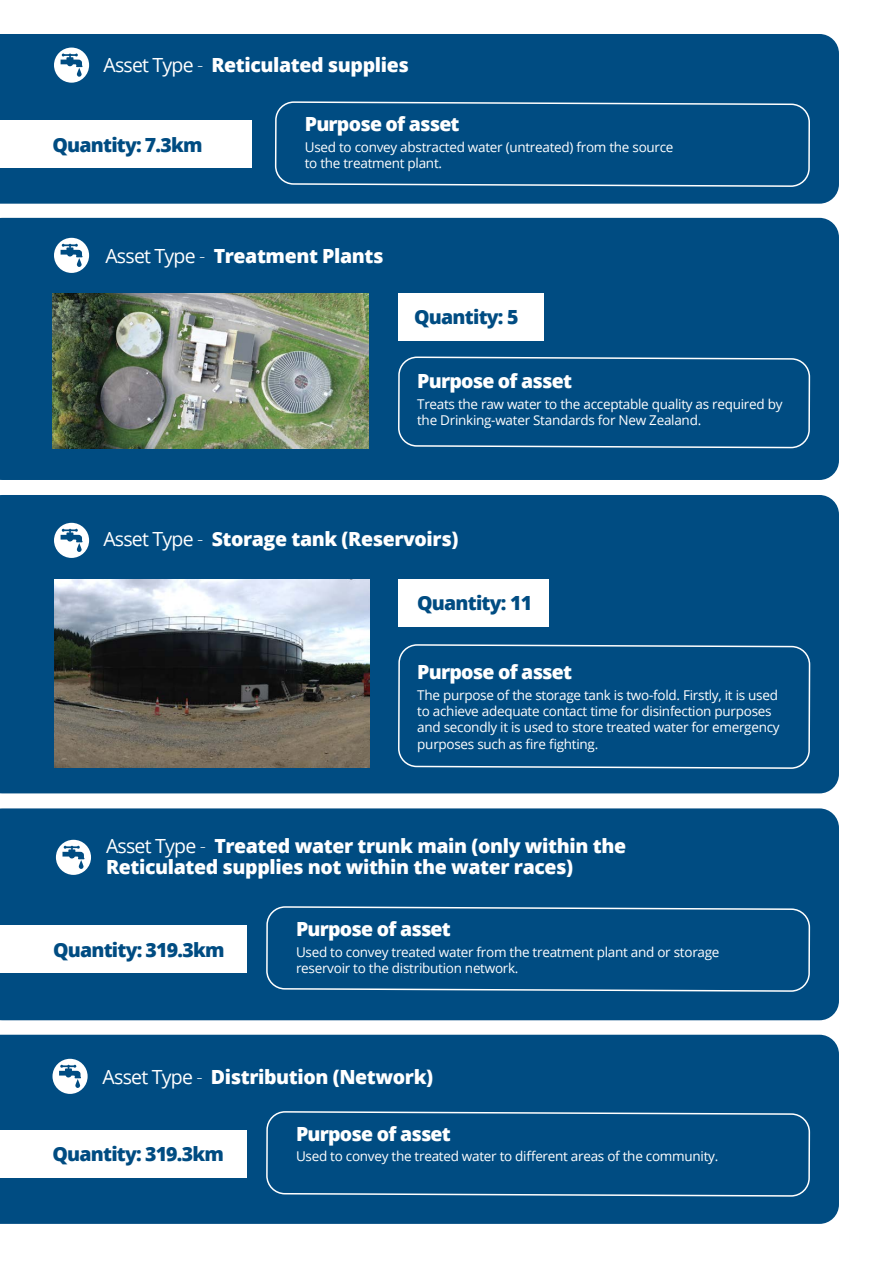
<style>
.page{position:relative;width:893px;height:1263px;background:#fff}
.page>*{position:absolute;margin:0;border:0;box-sizing:border-box;transform-origin:0 0}
.t1{font:800 19.5px/21px "Open Sans";letter-spacing:-.02em;color:#fff}
.t2{font:800 19.5px "Open Sans";letter-spacing:-.04em;color:#fff}
.t3{font:800 19.5px "Open Sans";letter-spacing:-.04em;color:#004c82}
.t4{font:13.5px/16.2px "Open Sans";letter-spacing:-.02em;color:#fff}
.s1{font-weight:400}
.s2{font-weight:300}
</style>
<div class="page">
<div style="left:0;top:34px;width:839px;height:170px;background:#004c82"></div>
<div style="left:0;top:120px;width:251px;height:48px;background:#fff"></div>
<svg style="left:274px;top:101px;width:123px;height:87px;background:#0b5387"></svg>
<div style="left:0;top:218px;width:839px;height:262px;background:#004c82"></div>
<img style="left:52px;top:293px;width:316px;height:155px">
<div style="left:0;top:495px;width:839px;height:298px;background:#004c82"></div>
<img style="left:54px;top:579px;width:315px;height:189px">
<svg style="left:397px;top:34px;width:414px;height:1001px;background:#206291"></svg>
<div style="left:0;top:808px;width:839px;height:212px;background:#004c82"></div>
<div style="left:0;top:925px;width:247px;height:48px;background:#fff"></div>
<div style="left:265px;top:905px;width:546px;height:87px;background:#004c82"></div>
<div style="left:54px;top:48px;width:35px;height:35px;background:#fff;border-radius:50%"></div>
<svg style="left:61px;top:54px;width:22px;height:23px"></svg>
<div style="left:54px;top:238px;width:35px;height:35px;background:#fff;border-radius:50%"></div>
<svg style="left:61px;top:244px;width:22px;height:23px"></svg>
<div style="left:54px;top:523px;width:35px;height:35px;background:#fff;border-radius:50%"></div>
<svg style="left:61px;top:529px;width:22px;height:23px"></svg>
<div style="left:56px;top:840px;width:35px;height:35px;background:#fff;border-radius:50%"></div>
<svg style="left:62px;top:846px;width:23px;height:23px"></svg>
<div style="left:0;top:1035px;width:839px;height:189px;background:#004c82"></div>
<div style="left:0;top:1130px;width:247px;height:48px;background:#fff"></div>
<div style="left:265px;top:1110px;width:546px;height:87px;background:#004c82"></div>
<div style="left:52px;top:1059px;width:36px;height:35px;background:#fff;border-radius:50%"></div>
<svg style="left:59px;top:1065px;width:22px;height:23px"></svg>
<p class="t1" style="left:104px;top:54px;width:307px"><span class="s1">Asset Type</span> <span class="s2">-</span> Reticulated supplies</p>
<p class="t3" style="left:52px;top:130px;width:152px">Quantity: 7.3km</p>
<p class="t2" style="left:305px;top:109px;width:156px">Purpose of asset</p>
<p class="t4" style="left:305px;top:138px;width:370px">Used to convey abstracted water (untreated) from the source to the treatment plant.</p>
<p class="t1" style="left:105px;top:244px;width:280px"><span class="s1">Asset Type</span> <span class="s2">-</span> Treatment Plants</p>
<p class="t3" style="left:414px;top:302px;width:106px">Quantity: 5</p>
<p class="t2" style="left:417px;top:366px;width:156px">Purpose of asset</p>
<p class="t4" style="left:417px;top:395px;width:367px">Treats the raw water to the acceptable quality as required by the Drinking-water Standards for New Zealand.</p>
<p class="t1" style="left:103px;top:528px;width:356px"><span class="s1">Asset Type</span> <span class="s2">-</span> Storage tank (Reservoirs)</p>
<p class="t3" style="left:417px;top:588px;width:116px">Quantity: 11</p>
<p class="t2" style="left:417px;top:657px;width:156px">Purpose of asset</p>
<p class="t4" style="left:417px;top:686px;width:364px">The purpose of the storage tank is two-fold. Firstly, it is used to achieve adequate contact time for disinfection purposes and secondly it is used to store treated water for emergency purposes such as fire fighting.</p>
<p class="t1" style="left:106px;top:834px;width:522px"><span class="s1">Asset Type</span> <span class="s2">-</span> Treated water trunk main (only within the<br>Reticulated supplies not within the water races)</p>
<p class="t3" style="left:53px;top:934px;width:173px">Quantity: 319.3km</p>
<p class="t2" style="left:296px;top:914px;width:156px">Purpose of asset</p>
<p class="t4" style="left:296px;top:943px;width:425px">Used to convey treated water from the treatment plant and or storage reservoir to the distribution network.</p>
<p class="t1" style="left:103px;top:1065px;width:332px"><span class="s1">Asset Type</span> <span class="s2">-</span> Distribution (Network)</p>
<p class="t3" style="left:52px;top:1139px;width:173px">Quantity: 319.3km</p>
<p class="t2" style="left:296px;top:1119px;width:156px">Purpose of asset</p>
<p class="t4" style="left:296px;top:1148px;width:424px">Used to convey the treated water to different areas of the community.</p>
</div>
